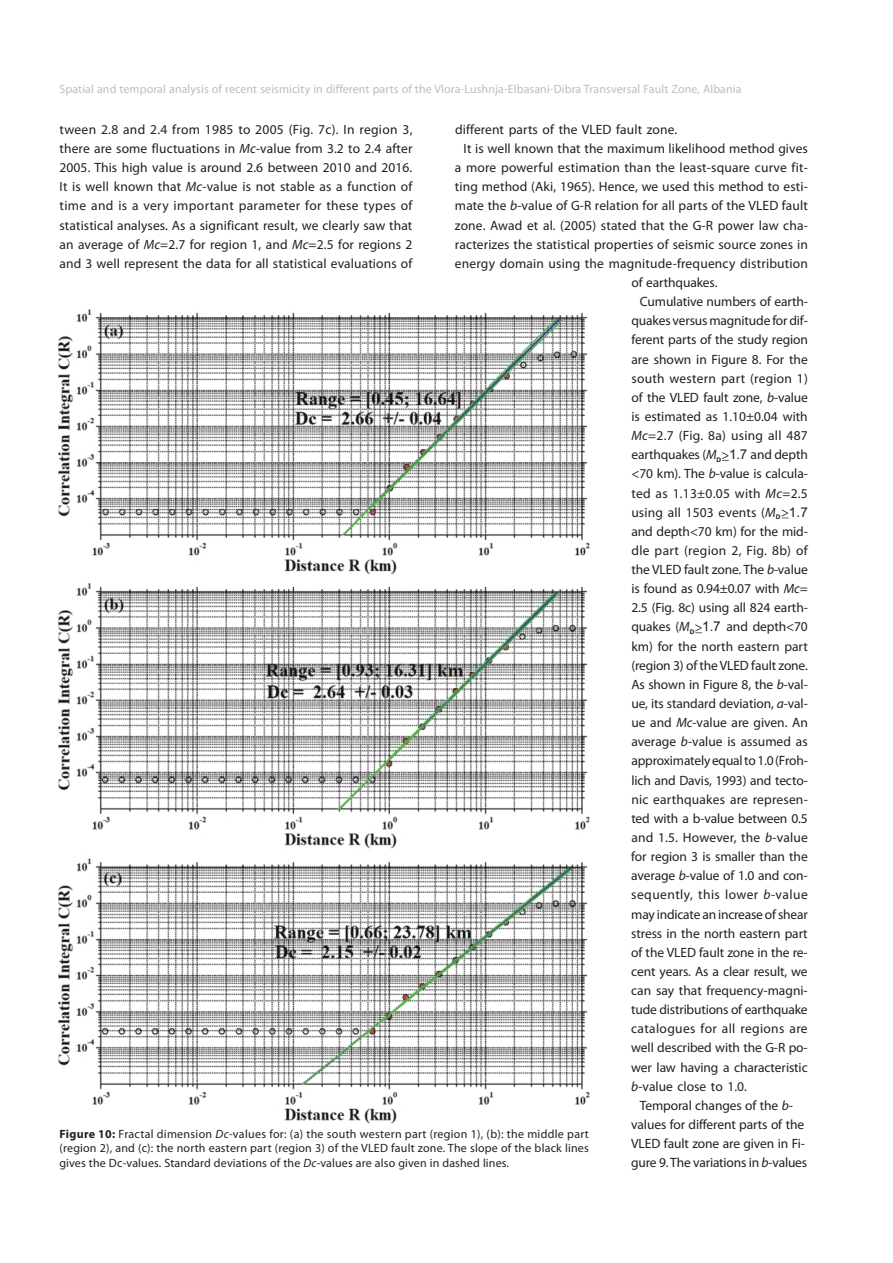
<style>
.page{position:relative;width:893px;height:1263px;background:#fff}
.page>*{position:absolute;margin:0;border:0;box-sizing:border-box;transform-origin:0 0}
.t1{font:13.5px/19.2px "Myriad Pro";color:#231f20;text-align:justify}
.t2{font:13.5px "Myriad Pro";letter-spacing:.02em;color:#231f20}
.t3{font:12px/14.9px "Myriad Pro";letter-spacing:.01em;color:#231f20;text-align:justify}
.t4{font:12px "Myriad Pro";letter-spacing:.01em;color:#bcbdc0}
.t5{font:700 6.75px "Myriad Pro";color:#231f20}
.s1{font-style:italic}
.s2{font-family:"Arial Unicode MS"}
.s3{font-weight:700}
</style>
<div class="page">
<img style="left:59px;top:310px;width:530px;height:813px">
<svg style="left:722px;top:452px;width:7px;height:9px"></svg>
<svg style="left:782px;top:509px;width:6px;height:9px"></svg>
<svg style="left:695px;top:624px;width:7px;height:9px"></svg>
<p class="t4" style="left:60px;top:84px;width:684px">Spatial and temporal analysis of recent seismicity in different parts of the Vlora-Lushnja-Elbasani-Dibra Transversal Fault Zone, Albania</p>
<p class="t1" style="left:59px;top:121px;width:354px">tween 2.8 and 2.4 from 1985 to 2005 (Fig. 7c). In region 3, there are some fluctuations in <span class="s1">Mc</span>-value from 3.2 to 2.4 after 2005. This high value is around 2.6 between 2010 and 2016.<br>It is well known that <span class="s1">Mc</span>-value is not stable as a function of time and is a very important parameter for these types of statistical analyses. As a significant result, we clearly saw that an average of <span class="s1">Mc</span>=2.7 for region 1, and <span class="s1">Mc</span>=2.5 for regions 2 and 3 well represent the data for all statistical evaluations of</p>
<p class="t1" style="left:455px;top:121px;width:224px">different parts of the VLED fault zone.</p>
<p class="t1" style="left:463px;top:140px;width:346px">It is well known that the maximum likelihood method gives</p>
<p class="t1" style="left:455px;top:159px;width:354px">a more powerful estimation than the least-square curve fit-</p>
<p class="t1" style="left:455px;top:178px;width:354px">ting method (Aki, 1965). Hence, we used this method to esti-</p>
<p class="t1" style="left:455px;top:197px;width:354px">mate the <span class="s1">b</span>-value of G-R relation for all parts of the VLED fault</p>
<p class="t1" style="left:455px;top:217px;width:354px">zone. Awad et al. (2005) stated that the G-R power law cha-</p>
<p class="t1" style="left:455px;top:236px;width:354px">racterizes the statistical properties of seismic source zones in</p>
<p class="t1" style="left:455px;top:255px;width:354px">energy domain using the magnitude-frequency distribution</p>
<p class="t1" style="left:631px;top:274px;width:88px">of earthquakes.</p>
<p class="t1" style="left:640px;top:293px;width:169px">Cumulative numbers of earth-</p>
<p class="t1" style="left:631px;top:312px;width:178px">quakes versus magnitude for dif-</p>
<p class="t1" style="left:631px;top:331px;width:178px">ferent parts of the study region</p>
<p class="t1" style="left:631px;top:351px;width:178px">are shown in Figure 8. For the</p>
<p class="t2" style="left:631px;top:373px;width:178px">south western part (region 1)</p>
<p class="t1" style="left:631px;top:389px;width:178px">of the VLED fault zone, <span class="s1">b</span>-value</p>
<p class="t1" style="left:631px;top:408px;width:178px">is estimated as 1.10±0.04 with</p>
<p class="t2" style="left:631px;top:430px;width:178px"><span class="s1">Mc</span>=2.7 (Fig. 8a) using all 487</p>
<p class="t1" style="left:631px;top:446px;width:178px">earthquakes (<span class="s1">M</span> <span class="s2">1.7</span> and depth</p>
<p class="t5" style="left:716px;top:457px;width:6px">D</p>
<p class="t1" style="left:631px;top:465px;width:178px">&lt;70 km). The <span class="s1">b</span>-value is calcula&shy;ted as 1.13±0.05 with <span class="s1">Mc</span>=2.5 using all 1503 events (<span class="s1">M</span><sub>D</sub> <span class="s2">1.7 </span>and depth&lt;70 km) for the mid&shy;dle part (region 2, Fig. 8b) of the VLED fault zone. The <span class="s1">b</span>-value is found as 0.94±0.07 with <span class="s1">Mc</span>= 2.5 (Fig. 8c) using all 824 earth&shy;quakes (<span class="s1">M</span> <span class="s2">1.7</span> and depth&lt;70</p>
<p class="t5" style="left:690px;top:629px;width:6px">D</p>
<p class="t1" style="left:631px;top:638px;width:178px">km) for the north eastern part (region 3) of the VLED fault zone.<br>As shown in Figure 8, the <span class="s1">b</span>-val&shy;ue, its standard deviation, <span class="s1">a</span>-val&shy;ue and <span class="s1">Mc</span>-value are given. An average <span class="s1">b</span>-value is assumed as approximately equal to 1.0 (Froh&shy;lich and Davis, 1993) and tecto&shy;nic earthquakes are represen&shy;ted with a b-value between 0.5 and 1.5. However, the <span class="s1">b</span>-value for region 3 is smaller than the average <span class="s1">b</span>-value of 1.0 and con&shy;sequently, this lower <span class="s1">b</span>-value may indicate an increase of shear stress in the north eastern part of the VLED fault zone in the re&shy;cent years. As a clear result, we can say that frequency-magni&shy;tude distributions of earthquake catalogues for all regions are well described with the G-R po&shy;wer law having a characteristic <span class="s1">b</span>-value close to 1.0.</p>
<p class="t1" style="left:631px;top:1097px;width:177px;text-align:center">Temporal changes of the <span class="s1">b&shy;</span>values for different parts of the<br>VLED fault zone are given in Fi&shy;gure 9. The variations in <span class="s1">b</span>-values</p>
<p class="t3" style="left:59px;top:1127px;width:531px"><span class="s3">Figure 10:</span> Fractal dimension <span class="s1">Dc</span>-values for: (a) the south western part (region 1), (b): the middle part (region 2), and (c): the north eastern part (region 3) of the VLED fault zone. The slope of the black lines gives the Dc-values. Standard deviations of the <span class="s1">Dc</span>-values are also given in dashed lines.</p>
</div>
